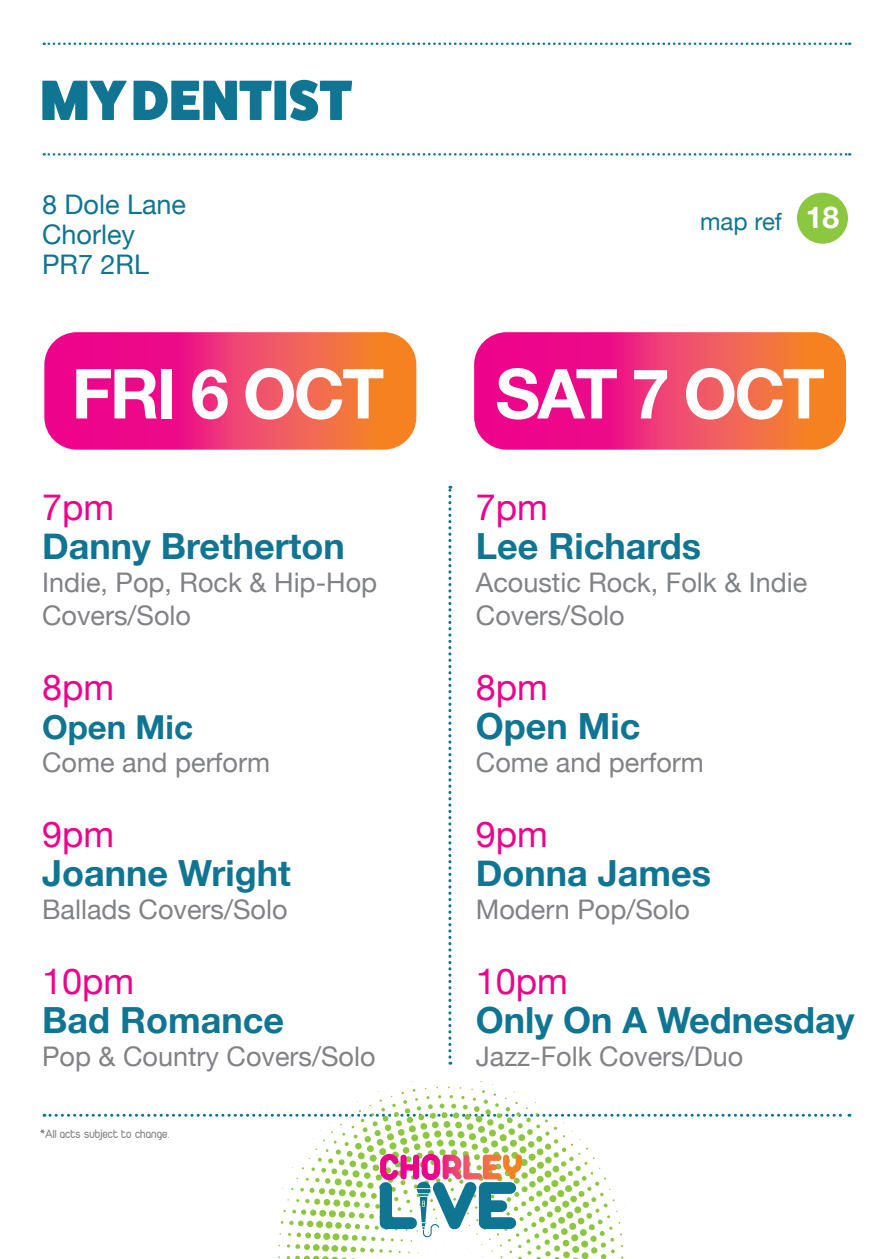
<style>
.page{position:relative;width:893px;height:1259px;background:#fff}
.page>*{position:absolute;margin:0;border:0;box-sizing:border-box;transform-origin:0 0}
.t1{font:700 69px "Helvetica Neue";letter-spacing:-.04em;color:#fff}
.t2{font:800 57px "Fat Frank";letter-spacing:.01em;color:#0f7593}
.t3{font:700 36px "Helvetica Neue";color:#0f7593}
.t4{font:36px "Helvetica Neue";color:#ed028c}
.t5{font:700 33px "Helvetica Neue";color:#0f7593}
.t6{font:700 30px "Helvetica Neue";color:#fff}
.t7{font:27px/33px "Helvetica Neue";color:#808285}
.t8{font:27px/30px "Helvetica Neue";color:#0f7593}
.t9{font:24px "Helvetica Neue";color:#0f7593}
.t10{font:12.6px "Duepuntozero";color:#808285}
</style>
<div class="page">
<svg style="left:42px;top:330px;width:376px;height:122px;background:#ef3d6a"></svg>
<div style="left:40px;top:328px;width:381px;height:126px;border:4px solid #fff;border-radius:35px"></div>
<svg style="left:44px;top:153px;width:806px;height:3px"></svg>
<svg style="left:44px;top:43px;width:806px;height:2px"></svg>
<svg style="left:448px;top:486px;width:3px;height:578px"></svg>
<svg style="left:44px;top:1081px;width:806px;height:178px"></svg>
<svg style="left:472px;top:330px;width:376px;height:122px;background:#ef3d6b"></svg>
<div style="left:470px;top:328px;width:380px;height:126px;border:4px solid #fff;border-radius:35px"></div>
<div style="left:797px;top:193px;width:51px;height:51px;background:#8cc740;border-radius:50%"></div>
<h2 class="t2" style="left:40px;top:68px;width:313px">MY DENTIST</h2>
<p class="t8" style="left:42px;top:191px;width:146px">8 Dole Lane<br>Chorley<br>PR7 2RL</p>
<h1 class="t1" style="left:72px;top:340px;width:314px">FRI 6 OCT</h1>
<h3 class="t4" style="left:42px;top:481px;width:74px">7pm</h3>
<h3 class="t3" style="left:42px;top:517px;width:304px">Danny Bretherton</h3>
<p class="t7" style="left:42px;top:567px;width:337px">Indie, Pop, Rock &amp; Hip-Hop<br>Covers/Solo</p>
<h3 class="t4" style="left:42px;top:661px;width:74px">8pm</h3>
<p class="t5" style="left:42px;top:701px;width:152px">Open Mic</p>
<p class="t7" style="left:42px;top:747px;width:230px">Come and perform</p>
<h3 class="t4" style="left:42px;top:808px;width:74px">9pm</h3>
<h3 class="t3" style="left:42px;top:844px;width:250px">Joanne Wright</h3>
<p class="t7" style="left:42px;top:894px;width:247px">Ballads Covers/Solo</p>
<h3 class="t4" style="left:42px;top:955px;width:94px">10pm</h3>
<h3 class="t3" style="left:42px;top:991px;width:243px">Bad Romance</h3>
<p class="t7" style="left:42px;top:1041px;width:335px">Pop &amp; Country Covers/Solo</p>
<p class="t10" style="left:40px;top:1127px;width:131px">*All acts subject to change.</p>
<p class="t9" style="left:700px;top:204px;width:83px">map ref</p>
<p class="t6" style="left:806px;top:194px;width:35px">18</p>
<h1 class="t1" style="left:495px;top:340px;width:331px">SAT 7 OCT</h1>
<h3 class="t4" style="left:476px;top:481px;width:74px">7pm</h3>
<h3 class="t3" style="left:476px;top:517px;width:227px">Lee Richards</h3>
<p class="t7" style="left:476px;top:567px;width:333px">Acoustic Rock, Folk &amp; Indie<br>Covers/Solo</p>
<h3 class="t4" style="left:476px;top:661px;width:74px">8pm</h3>
<h3 class="t3" style="left:476px;top:697px;width:166px">Open Mic</h3>
<p class="t7" style="left:476px;top:747px;width:230px">Come and perform</p>
<h3 class="t4" style="left:476px;top:808px;width:74px">9pm</h3>
<h3 class="t3" style="left:476px;top:844px;width:237px">Donna James</h3>
<p class="t7" style="left:476px;top:894px;width:215px">Modern Pop/Solo</p>
<h3 class="t4" style="left:476px;top:955px;width:94px">10pm</h3>
<h3 class="t3" style="left:476px;top:991px;width:380px">Only On A Wednesday</h3>
<p class="t7" style="left:476px;top:1041px;width:269px">Jazz-Folk Covers/Duo</p>
</div>
